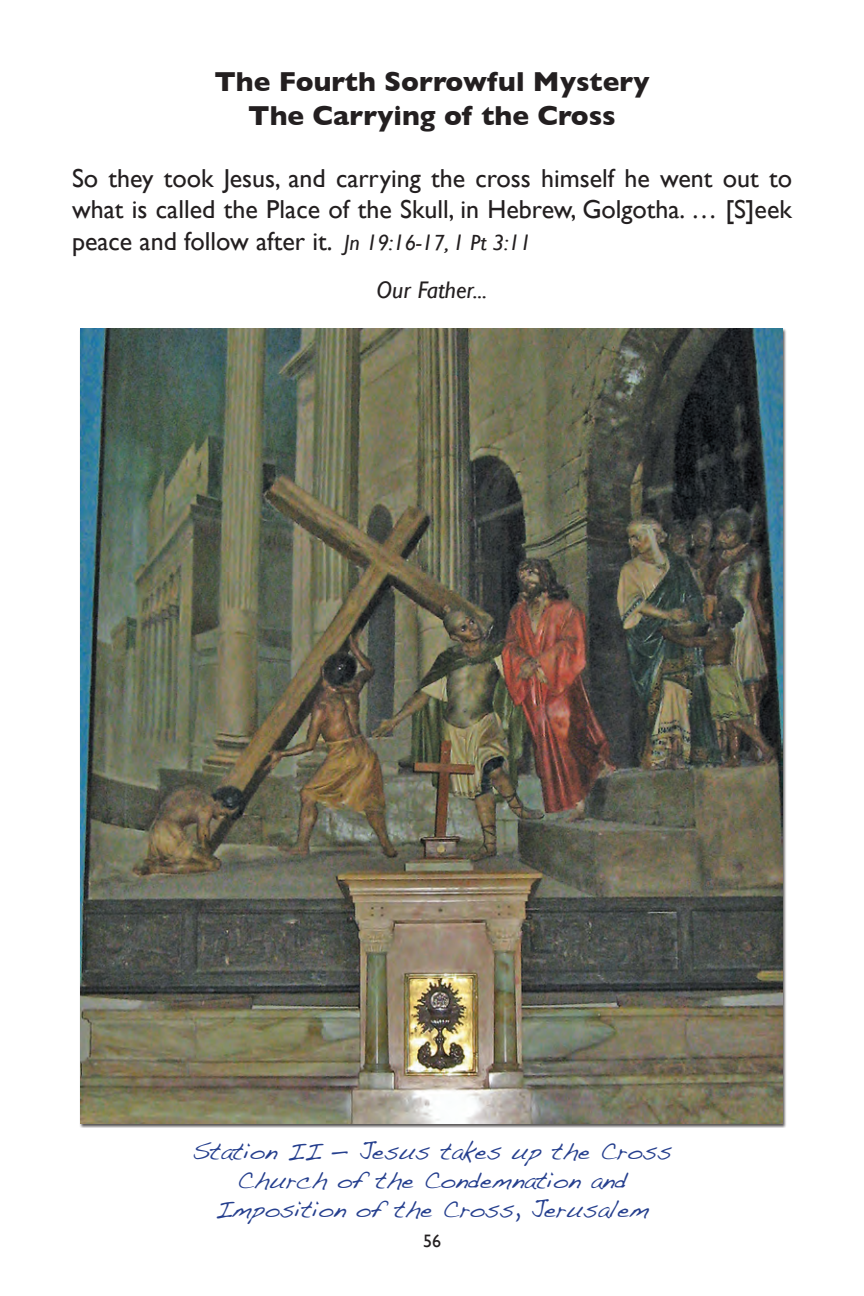
<style>
.page{position:relative;width:864px;height:1296px;background:#fff}
.page>*{position:absolute;margin:0;border:0;box-sizing:border-box;transform-origin:0 0}
.t1{font:700 28px "Gill Sans";color:#231f20}
.t2{font:26px/31.2px "Gill Sans";color:#231f20;text-align:justify}
.t3{font:24px "Handwriting Dakota";color:#253f8e}
.t4{font:italic 24px "Gill Sans";color:#231f20}
.t5{font:18px "Gill Sans";color:#231f20}
.s1{font-style:italic;font-size:22px}
</style>
<div class="page">
<img style="left:81px;top:328px;width:702px;height:795px">
<p class="t1" style="left:214px;top:65px;width:437px">The Fourth Sorrowful Mystery</p>
<p class="t1" style="left:248px;top:99px;width:369px">The Carrying of the Cross</p>
<p class="t2" style="left:72px;top:163px;width:722px">So they took Jesus, and carrying the cross himself he went out to what is called the Place of the Skull, in Hebrew, Golgotha. … [S]eek peace and follow after it. <span class="s1">Jn 19:16-17, 1 Pt 3:11</span></p>
<p class="t4" style="left:377px;top:276px;width:112px">Our Father...</p>
<p class="t3" style="left:192px;top:1137px;width:481px">Station II — Jesus takes up the Cross</p>
<p class="t3" style="left:237px;top:1166px;width:391px">Church of the Condemnation and</p>
<p class="t3" style="left:215px;top:1195px;width:435px">Imposition of the Cross, Jerusalem</p>
<p class="t5" style="left:423px;top:1230px;width:19px">56</p>
</div>
